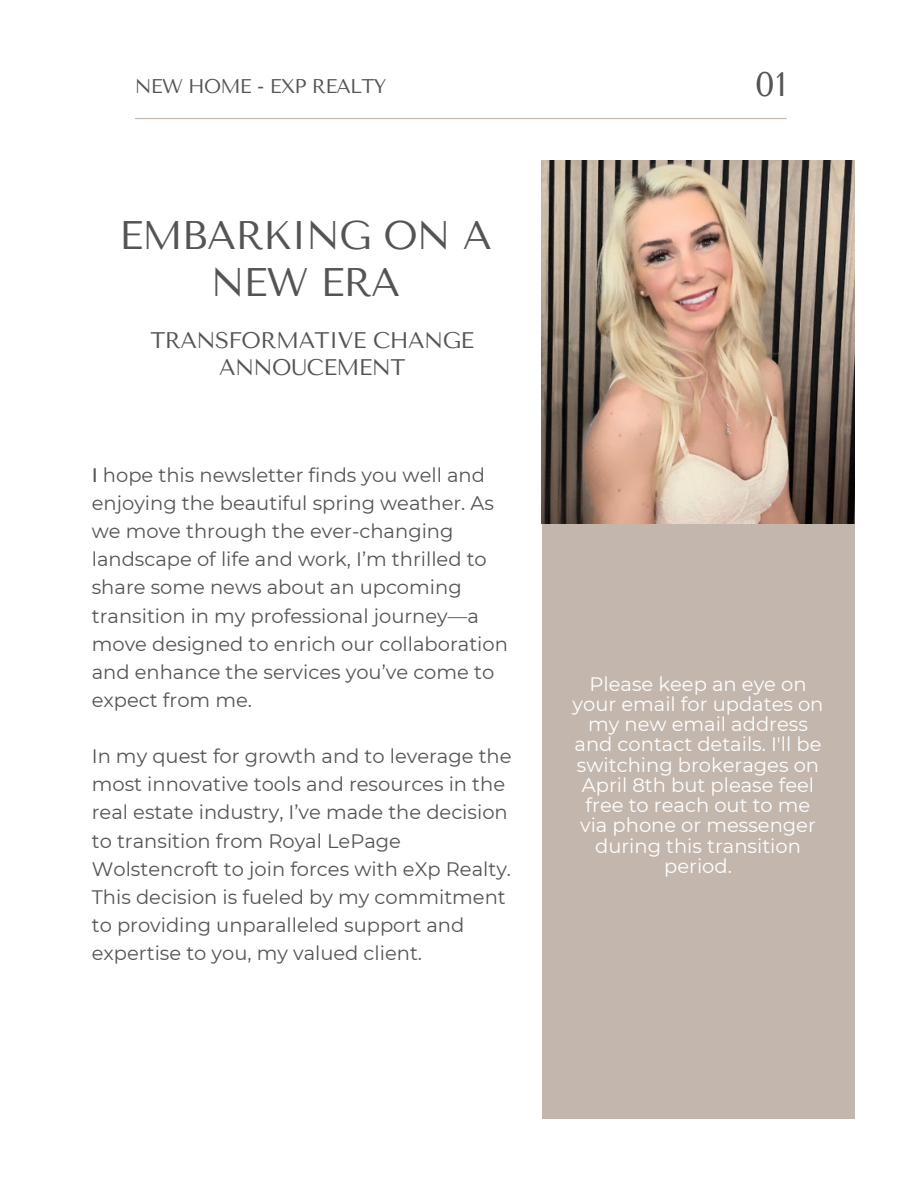
<style>
.page{position:relative;width:918px;height:1188px;background:#fff}
.page>*{position:absolute;margin:0;border:0;box-sizing:border-box;transform-origin:0 0}
.t1{font:39.75px/47.2px "Tenor Sans";letter-spacing:-.025em;color:#545454;text-align:center}
.t2{font:33.9px "Tenor Sans";color:#545454}
.t3{font:22.5px/27px "Tenor Sans";letter-spacing:-.025em;color:#545454;text-align:center}
.t4{font:19.8px "Tenor Sans";letter-spacing:-.04em;color:#545454}
.t5{font:19.5px/28.2px "Montserrat";color:#545454}
.t6{font:19.5px/20.2px "Montserrat";color:#fff;text-align:center}
.s1{font-weight:500}
</style>
<div class="page">
<hr style="left:135px;top:118px;width:652px;height:1px;background:#c3b6ad">
<div style="left:542px;top:454px;width:312px;height:664px;background:#c3b6ad"></div>
<img style="left:542px;top:161px;width:313px;height:362px">
<p class="t4" style="left:135px;top:75px;width:253px">NEW HOME - EXP REALTY</p>
<h3 class="t2" style="left:755px;top:64px;width:33px">01</h3>
<p class="t1" style="left:119px;top:212px;width:374px">EMBARKING ON A<br>NEW ERA</p>
<p class="t3" style="left:150px;top:327px;width:325px">TRANSFORMATIVE CHANGE<br>ANNOUCEMENT</p>
<h1 class="t5" style="left:92px;top:461px;width:418px"><span class="s1">I</span> hope this newsletter finds you well and enjoying the beautiful spring weather. As we move through the ever-changing landscape of life and work, I’m thrilled to share some news about an upcoming transition in my professional journey—a move designed to enrich our collaboration and enhance the services you’ve come to expect from me.</h1>
<h2 class="t5" style="left:92px;top:742px;width:421px">In my quest for growth and to leverage the most innovative tools and resources in the real estate industry, I’ve made the decision to transition from Royal LePage Wolstencroft to join forces with eXp Realty.<br>This decision is fueled by my commitment to providing unparalleled support and expertise to you, my valued client.</h2>
<p class="t6" style="left:573px;top:673px;width:252px">Please keep an eye on your email for updates on my new email address and contact details. I'll be switching brokerages on<br>April 8th but please feel free to reach out to me via phone or messenger during this transition period.</p>
</div>
